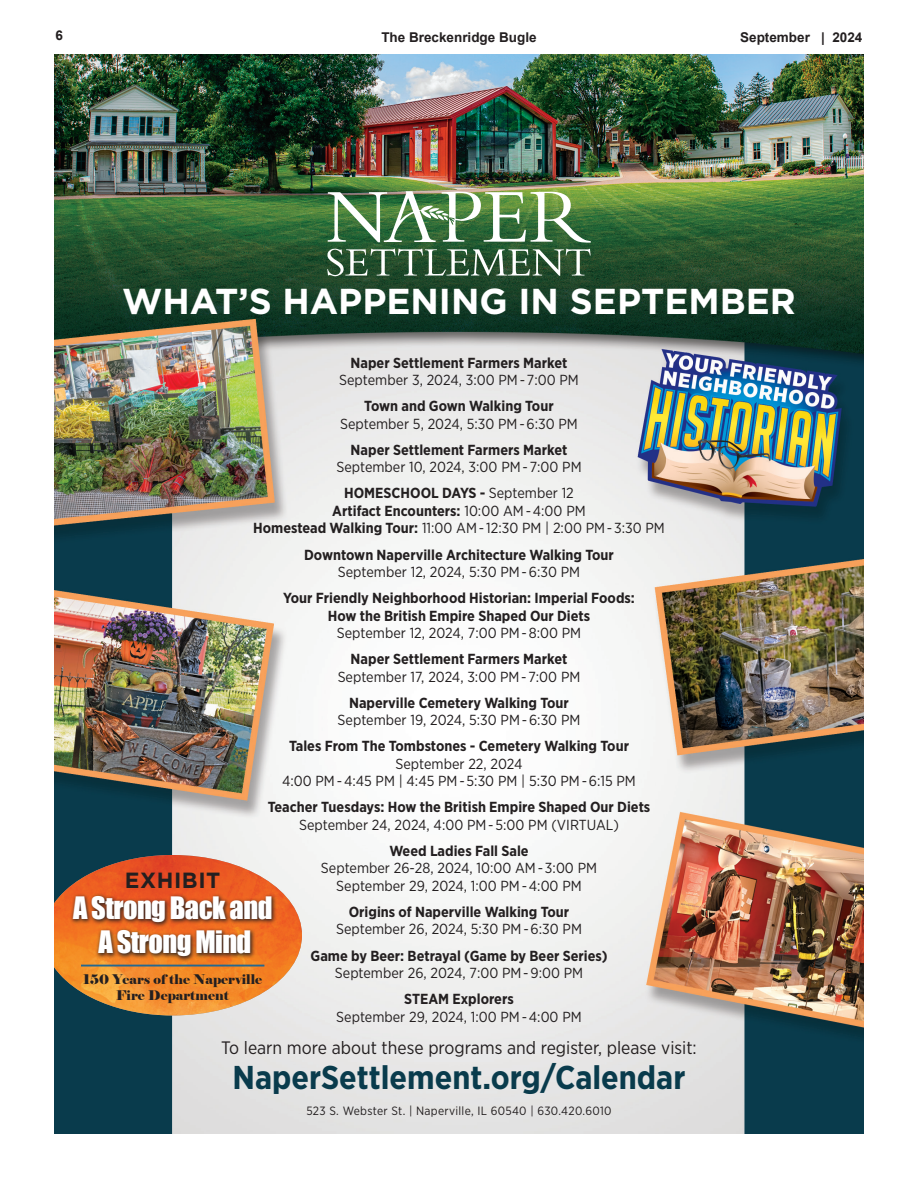
<style>
.page{position:relative;width:918px;height:1188px;background:#fff}
.page>*{position:absolute;margin:0;border:0;box-sizing:border-box;transform-origin:0 0}
.t1{font:700 36px "Gotham";color:#fff}
.t2{font:700 33px "Gotham Narrow";color:#093b4c}
.t3{font:28.35px/34px "Impact";letter-spacing:-.02em;color:#fff;text-align:center}
.t4{font:700 21.9px "Gotham";letter-spacing:.025em;color:#231f20}
.t5{font:18px "Gotham Narrow";color:#231f20}
.t6{font:14.55px/17.5px "Gotham Narrow";color:#231f20;text-align:center}
.t7{font:700 14.55px/17.5px "Gotham Narrow";color:#231f20;text-align:center}
.t8{font:700 13.5px "Arial";color:#231f20}
.t9{font:13.2px/15.9px "Elephant";color:#231f20;text-align:center}
.t10{font:12px "Gotham Narrow";letter-spacing:.025em;color:#231f20}
.s1{font-weight:700}
</style>
<div class="page">
<img style="left:54px;top:54px;width:810px;height:1080px">
<img style="left:327px;top:189px;width:264px;height:89px">
<img style="left:54px;top:855px;width:248px;height:160px">
<div style="left:70px;top:893px;width:207px;height:69px;background:#231f20;opacity:.85"></div>
<hr style="left:81px;top:965px;width:183px;height:2px;background:#236891">
<p class="t8" style="left:56px;top:26px;width:9px">6</p>
<p class="t8" style="left:381px;top:28px;width:157px">The Breckenridge Bugle</p>
<p class="t8" style="left:740px;top:28px;width:124px">September | 2024</p>
<h1 class="t1" style="left:122px;top:277px;width:675px">WHAT’S HAPPENING IN SEPTEMBER</h1>
<p class="t7" style="left:351px;top:354px;width:218px">Naper Settlement Farmers Market</p>
<p class="t6" style="left:339px;top:371px;width:241px">September 3, 2024, 3:00 PM - 7:00 PM</p>
<p class="t7" style="left:364px;top:397px;width:191px">Town and Gown Walking Tour</p>
<p class="t6" style="left:340px;top:415px;width:239px">September 5, 2024, 5:30 PM - 6:30 PM</p>
<p class="t7" style="left:351px;top:441px;width:218px">Naper Settlement Farmers Market</p>
<p class="t6" style="left:336px;top:454px;width:247px;line-height:26.1px">September 10, 2024, 3:00 PM - 7:00 PM<br><span class="s1">HOMESCHOOL DAYS -</span> September 12</p>
<p class="t6" style="left:253px;top:502px;width:413px"><span class="s1">Artifact Encounters:</span> 10:00 AM - 4:00 PM<br><span class="s1">Homestead Walking Tour:</span> 11:00 AM - 12:30 PM | 2:00 PM - 3:30 PM</p>
<p class="t7" style="left:304px;top:546px;width:311px">Downtown Naperville Architecture Walking Tour</p>
<p class="t6" style="left:338px;top:563px;width:244px">September 12, 2024, 5:30 PM - 6:30 PM</p>
<p class="t7" style="left:283px;top:589px;width:353px">Your Friendly Neighborhood Historian: Imperial Foods:<br>How the British Empire Shaped Our Diets</p>
<p class="t6" style="left:337px;top:624px;width:246px">September 12, 2024, 7:00 PM - 8:00 PM</p>
<p class="t7" style="left:351px;top:650px;width:218px">Naper Settlement Farmers Market</p>
<p class="t6" style="left:338px;top:667px;width:244px">September 17, 2024, 3:00 PM - 7:00 PM</p>
<p class="t7" style="left:349px;top:694px;width:221px">Naperville Cemetery Walking Tour</p>
<p class="t6" style="left:338px;top:711px;width:244px">September 19, 2024, 5:30 PM - 6:30 PM</p>
<p class="t7" style="left:289px;top:737px;width:342px">Tales From The Tombstones - Cemetery Walking Tour</p>
<p class="t6" style="left:282px;top:755px;width:355px">September 22, 2024<br>4:00 PM - 4:45 PM | 4:45 PM - 5:30 PM | 5:30 PM - 6:15 PM</p>
<p class="t7" style="left:268px;top:798px;width:384px">Teacher Tuesdays: How the British Empire Shaped Our Diets</p>
<p class="t6" style="left:299px;top:816px;width:321px">September 24, 2024, 4:00 PM - 5:00 PM (VIRTUAL)</p>
<p class="t7" style="left:389px;top:842px;width:141px">Weed Ladies Fall Sale</p>
<p class="t6" style="left:321px;top:859px;width:278px">September 26-28, 2024, 10:00 AM - 3:00 PM<br>September 29, 2024, 1:00 PM - 4:00 PM</p>
<p class="t7" style="left:349px;top:903px;width:222px">Origins of Naperville Walking Tour</p>
<p class="t6" style="left:336px;top:920px;width:247px">September 26, 2024, 5:30 PM - 6:30 PM</p>
<p class="t7" style="left:311px;top:947px;width:299px">Game by Beer: Betrayal (Game by Beer Series)</p>
<p class="t6" style="left:335px;top:964px;width:250px">September 26, 2024, 7:00 PM - 9:00 PM</p>
<p class="t7" style="left:404px;top:990px;width:111px">STEAM Explorers</p>
<p class="t6" style="left:336px;top:1007px;width:247px">September 29, 2024, 1:00 PM - 4:00 PM</p>
<p class="t5" style="left:221px;top:1037px;width:477px">To learn more about these programs and register, please visit:</p>
<h2 class="t2" style="left:232px;top:1056px;width:455px">NaperSettlement.org/Calendar</h2>
<h3 class="t4" style="left:125px;top:866px;width:97px">EXHIBIT</h3>
<h3 class="t3" style="left:73px;top:890px;width:201px">A Strong Back and<br>A Strong Mind</h3>
<p class="t9" style="left:83px;top:972px;width:180px">150 Years of the Naperville<br>Fire Department</p>
<p class="t10" style="left:306px;top:1103px;width:307px">523 S. Webster St. | Naperville, IL 60540 | 630.420.6010</p>
</div>
